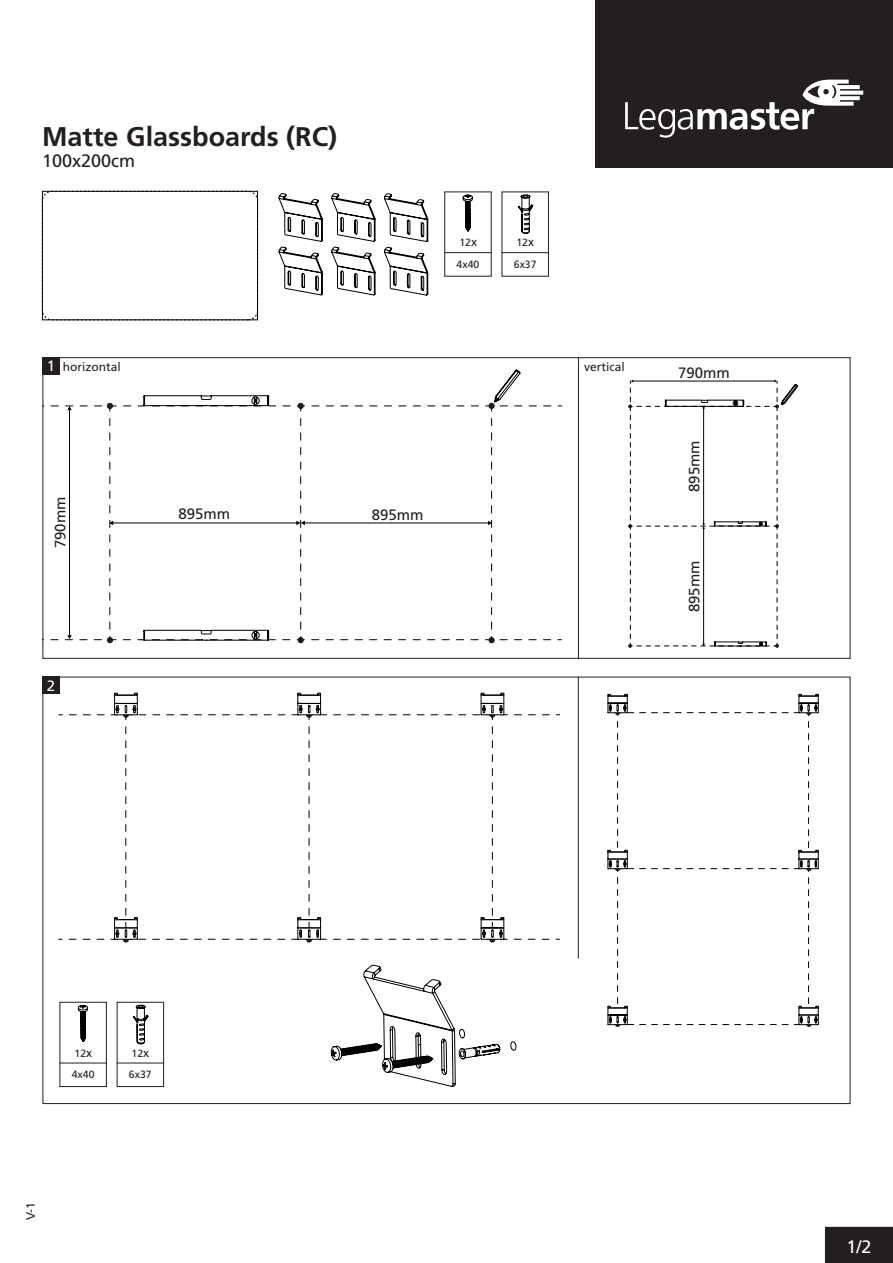
<style>
.page{position:relative;width:893px;height:1263px;background:#fff}
.page>*{position:absolute;margin:0;border:0;box-sizing:border-box;transform-origin:0 0}
.t1{font:700 27px "Frutiger LT Std";color:#231f20}
.t2{font:18px "Frutiger LT Std";color:#231f20}
.t3{font:18px "Frutiger LT Std";color:#fff}
.t4{font:15px "Frutiger LT Std";color:#231f20}
.t5{font:15px "Frutiger LT Std";color:#fff}
.t6{font:12px "Frutiger LT Std";color:#231f20}
.t7{font:10.5px "Frutiger LT Std";color:#231f20}
.s1{font-size:12px}
</style>
<div class="page">
<div style="left:595px;top:0;width:298px;height:167px;background:#231f20"></div>
<svg style="left:625px;top:80px;width:238px;height:58px"></svg>
<div style="left:825px;top:1227px;width:68px;height:36px;background:#231f20"></div>
<hr style="left:69px;top:409px;width:1px;height:227px;background:#000001">
<svg style="left:51px;top:370px;width:511px;height:41px"></svg>
<svg style="left:51px;top:418px;width:510px;height:225px"></svg>
<svg style="left:69px;top:693px;width:491px;height:27px"></svg>
<svg style="left:69px;top:727px;width:490px;height:216px"></svg>
<div style="left:43px;top:357px;width:17px;height:17px;background:#231f20"></div>
<div style="left:43px;top:677px;width:17px;height:17px;background:#231f20"></div>
<div style="left:42px;top:191px;width:216px;height:129px;border:1px solid #000001"></div>
<svg style="left:331px;top:965px;width:185px;height:121px"></svg>
<svg style="left:279px;top:194px;width:43px;height:47px"></svg>
<svg style="left:332px;top:194px;width:43px;height:47px"></svg>
<svg style="left:279px;top:247px;width:43px;height:48px"></svg>
<svg style="left:332px;top:247px;width:43px;height:48px"></svg>
<svg style="left:384px;top:194px;width:44px;height:47px"></svg>
<svg style="left:384px;top:247px;width:44px;height:48px"></svg>
<svg style="left:628px;top:380px;width:170px;height:268px"></svg>
<hr style="left:578px;top:358px;width:1px;height:301px;background:#231f20">
<hr style="left:578px;top:677px;width:1px;height:281px;background:#231f20">
<svg style="left:608px;top:694px;width:211px;height:333px"></svg>
<svg style="left:463px;top:195px;width:9px;height:36px"></svg>
<div style="left:444px;top:192px;width:48px;height:85px;border:1px solid #231f20"></div>
<hr style="left:444px;top:252px;width:48px;height:1px;background:#231f20">
<svg style="left:518px;top:195px;width:15px;height:39px"></svg>
<div style="left:502px;top:192px;width:47px;height:85px;border:1px solid #231f20"></div>
<hr style="left:502px;top:252px;width:47px;height:1px;background:#231f20">
<svg style="left:78px;top:1005px;width:10px;height:36px"></svg>
<div style="left:60px;top:1002px;width:47px;height:85px;border:1px solid #231f20"></div>
<hr style="left:60px;top:1063px;width:47px;height:1px;background:#231f20">
<svg style="left:134px;top:1005px;width:14px;height:39px"></svg>
<div style="left:117px;top:1002px;width:47px;height:85px;border:1px solid #231f20"></div>
<hr style="left:117px;top:1063px;width:47px;height:1px;background:#231f20">
<h1 class="t1" style="left:42px;top:120px;width:296px">Matte Glassboards (RC)</h1>
<p class="t2" style="left:42px;top:150px;width:95px">100x200cm</p>
<p class="t7" style="left:459px;top:237px;width:19px">12<span class="s1">x</span></p>
<p class="t7" style="left:516px;top:237px;width:19px">12<span class="s1">x</span></p>
<p class="t7" style="left:457px;top:258px;width:24px">4x40</p>
<p class="t7" style="left:514px;top:258px;width:24px">6x37</p>
<p class="t5" style="left:47px;top:357px;width:10px">1</p>
<p class="t6" style="left:63px;top:360px;width:60px">horizontal</p>
<p class="t6" style="left:584px;top:360px;width:42px">vertical</p>
<p class="t4" style="left:52px;top:548px;width:53px;rotate:-90deg">790mm</p>
<p class="t5" style="left:47px;top:677px;width:10px">2</p>
<p class="t4" style="left:179px;top:505px;width:53px">895mm</p>
<p class="t4" style="left:372px;top:506px;width:53px">895mm</p>
<p class="t4" style="left:678px;top:364px;width:53px">790mm</p>
<p class="t4" style="left:685px;top:492px;width:53px;rotate:-90deg">895mm</p>
<p class="t4" style="left:685px;top:612px;width:53px;rotate:-90deg">895mm</p>
<p class="t7" style="left:75px;top:1047px;width:19px">12<span class="s1">x</span></p>
<p class="t7" style="left:132px;top:1047px;width:19px">12<span class="s1">x</span></p>
<p class="t7" style="left:72px;top:1068px;width:24px">4x40</p>
<p class="t7" style="left:129px;top:1068px;width:24px">6x37</p>
<p class="t6" style="left:24px;top:1220px;width:20px;rotate:-90deg">V-1</p>
<p class="t3" style="left:846px;top:1236px;width:27px">1/2</p>
</div>
